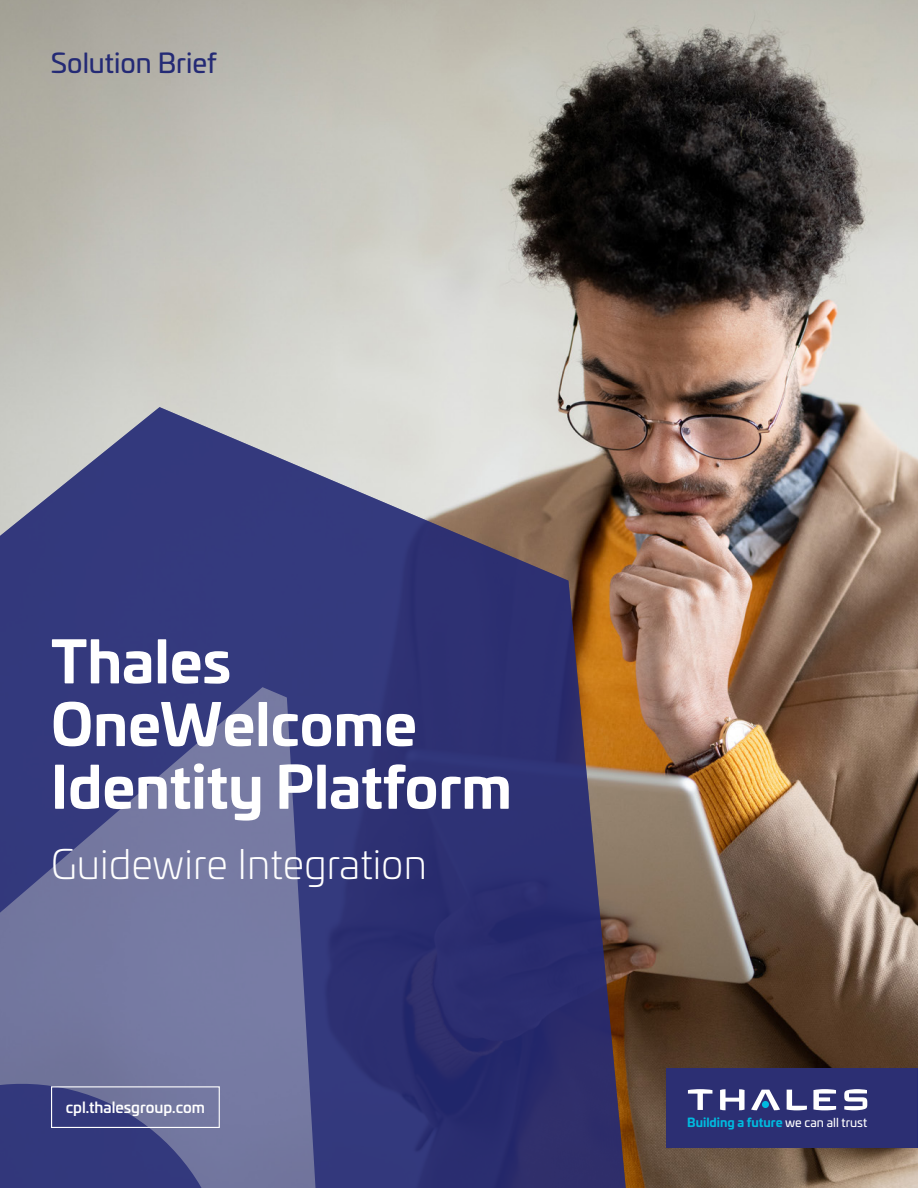
<style>
.page{position:relative;width:918px;height:1188px;background:#fff}
.page>*{position:absolute;margin:0;border:0;box-sizing:border-box;transform-origin:0 0}
.t1{font:700 57px/62.7px "Univia Pro";color:#fff}
.t2{font:300 40.5px "Univia Pro";color:#fff}
.t3{font:27px "Univia Pro";color:#242a75}
.t4{font:500 15px "Univia Pro";color:#fff}
.t5{font:700 12.15px "Univia Pro";color:#00bbdf}
.s1{font-weight:400;color:#fff}
</style>
<div class="page">
<img style="left:0;top:0;width:918px;height:1188px">
<svg style="left:0;top:406px;width:694px;height:782px;background:#59557d"></svg>
<svg style="left:0;top:1055px;width:259px;height:133px;background:#555a8f"></svg>
<div style="left:667px;top:1068px;width:250px;height:80px;background:#2c2f73"></div>
<svg style="left:844px;top:1089px;width:23px;height:21px"></svg>
<svg style="left:813px;top:1089px;width:23px;height:21px"></svg>
<svg style="left:787px;top:1090px;width:20px;height:20px"></svg>
<svg style="left:751px;top:1090px;width:29px;height:20px"></svg>
<div style="left:762px;top:1101px;width:7px;height:7px;background:#00bbdf;border-radius:50%"></div>
<svg style="left:720px;top:1089px;width:25px;height:21px"></svg>
<svg style="left:688px;top:1089px;width:24px;height:21px"></svg>
<div style="left:51px;top:1086px;width:169px;height:42px;border:1px solid #fff"></div>
<p class="t3" style="left:51px;top:42px;width:167px">Solution Brief</p>
<p class="t1" style="left:51px;top:626px;width:462px">Thales<br>OneWelcome<br>Identity Platform</p>
<p class="t2" style="left:51px;top:835px;width:377px">Guidewire Integration</p>
<p class="t4" style="left:66px;top:1096px;width:141px">cpl.thalesgroup.com</p>
<p class="t5" style="left:687px;top:1112px;width:181px">Building a future <span class="s1">we can all trust</span></p>
</div>
